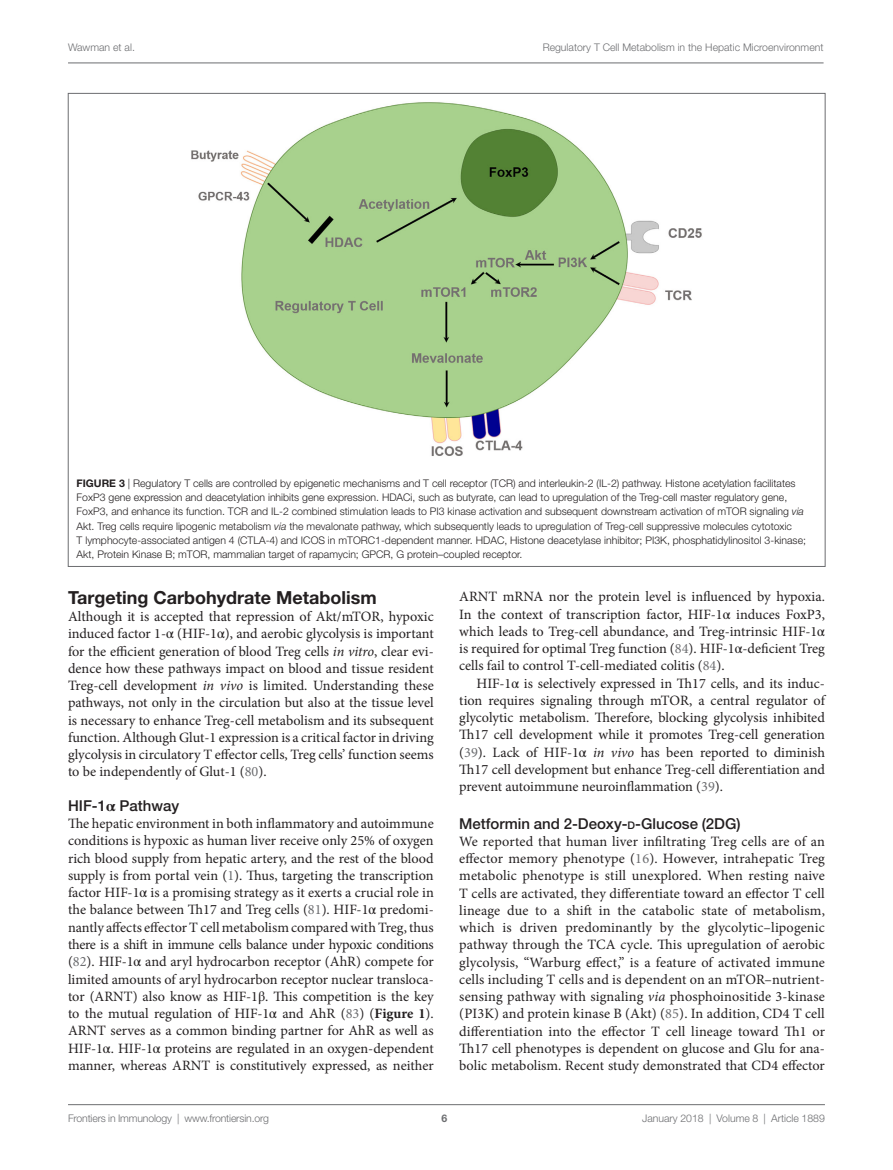
<style>
.page{position:relative;width:893px;height:1170px;background:#fff}
.page>*{position:absolute;margin:0;border:0;box-sizing:border-box;transform-origin:0 0}
.t1{font:700 18px "Helvetica Neue LT Std";color:#231f20}
.t2{font:500 15px "Helvetica Neue LT Std";color:#231f20}
.t3{font:14.25px/17.2px "Minion Pro";color:#231f20;text-align:justify}
.t4{font:300 10.5px/14.2px "Helvetica Neue LT Std";color:#231f20}
.t5{font:300 10.5px "Helvetica Neue LT Std";color:#6c6d70}
.t6{font:700 10.5px "Helvetica Neue LT Std";color:#6c6d70}
.s1{font-weight:700}
.s2{font-style:italic}
.s3{font-family:"STIX General"}
.s4{color:#6c6d70}
.s5{font-family:"STIX General";font-weight:700}
.s6{font-size:10.5px}
</style>
<div class="page">
<img style="left:191px;top:102px;width:511px;height:354px">
<hr style="left:68px;top:63px;width:756px;height:1px;background:#6c6d70">
<hr style="left:68px;top:1104px;width:757px;height:1px;background:#6c6d70">
<p class="t5" style="left:68px;top:41px;width:68px">Wawman et al.</p>
<p class="t5" style="left:543px;top:41px;width:282px">Regulatory T Cell Metabolism in the Hepatic Microenvironment</p>
<p class="t4" style="left:77px;top:475px;width:731px"><span class="s1">FIGURE 3</span> | Regulatory T cells are controlled by epigenetic mechanisms and T cell receptor (TCR) and interleukin-2 (IL-2) pathway. Histone acetylation facilitates FoxP3 gene expression and deacetylation inhibits gene expression. HDACi, such as butyrate, can lead to upregulation of the Treg-cell master regulatory gene, FoxP3, and enhance its function. TCR and IL-2 combined stimulation leads to PI3 kinase activation and subsequent downstream activation of mTOR signaling <span class="s2">via </span>Akt. Treg cells require lipogenic metabolism <span class="s2">via</span> the mevalonate pathway, which subsequently leads to upregulation of Treg-cell suppressive molecules cytotoxic<br>T lymphocyte-associated antigen 4 (CTLA-4) and ICOS in mTORC1-dependent manner. HDAC, Histone deacetylase inhibitor; PI3K, phosphatidylinositol 3-kinase; Akt, Protein Kinase B; mTOR, mammalian target of rapamycin; GPCR, G protein–coupled receptor.</p>
<p class="t1" style="left:68px;top:586px;width:310px">Targeting Carbohydrate Metabolism</p>
<p class="t3" style="left:68px;top:608px;width:367px">Although it is accepted that repression of Akt/mTOR, hypoxic induced factor 1-<span class="s3">α</span> (HIF-1<span class="s3">α</span>), and aerobic glycolysis is important for the efficient generation of blood Treg cells <span class="s2">in vitro</span>, clear evi&shy;dence how these pathways impact on blood and tissue resident Treg-cell development <span class="s2">in vivo</span> is limited. Understanding these pathways, not only in the circulation but also at the tissue level is necessary to enhance Treg-cell metabolism and its subsequent function. Although Glut-1 expression is a critical factor in driving glycolysis in circulatory T effector cells, Treg cells’ function seems to be independently of Glut-1 (<span class="s4">80</span>).</p>
<p class="t2" style="left:68px;top:796px;width:113px">HIF-1<span class="s5">α</span> Pathway</p>
<p class="t3" style="left:68px;top:815px;width:367px">The hepatic environment in both inflammatory and autoimmune conditions is hypoxic as human liver receive only 25% of oxygen rich blood supply from hepatic artery, and the rest of the blood supply is from portal vein (<span class="s4">1</span>). Thus, targeting the transcription factor HIF-1<span class="s3">α</span> is a promising strategy as it exerts a crucial role in the balance between Th17 and Treg cells (<span class="s4">81</span>). HIF-1<span class="s3">α</span> predomi&shy;nantly affects effector T cell metabolism compared with Treg, thus there is a shift in immune cells balance under hypoxic conditions (<span class="s4">82</span>). HIF-1<span class="s3">α</span> and aryl hydrocarbon receptor (AhR) compete for limited amounts of aryl hydrocarbon receptor nuclear transloca&shy;tor (ARNT) also know as HIF-1<span class="s3">β</span>. This competition is the key to the mutual regulation of HIF-1<span class="s3">α</span> and AhR (<span class="s4">83</span>) (<span class="s1">Figure 1</span>).<br>ARNT serves as a common binding partner for AhR as well as HIF-1<span class="s3">α</span>. HIF-1<span class="s3">α</span> proteins are regulated in an oxygen-dependent manner, whereas ARNT is constitutively expressed, as neither</p>
<p class="t3" style="left:459px;top:588px;width:367px">ARNT mRNA nor the protein level is influenced by hypoxia.<br>In the context of transcription factor, HIF-1<span class="s3">α</span> induces FoxP3, which leads to Treg-cell abundance, and Treg-intrinsic HIF-1<span class="s3">α </span>is required for optimal Treg function (<span class="s4">84</span>). HIF-1<span class="s3">α</span>-deficient Treg cells fail to control T-cell-mediated colitis (<span class="s4">84</span>).</p>
<p class="t3" style="left:459px;top:674px;width:367px;text-indent:17px">HIF-1<span class="s3">α</span> is selectively expressed in Th17 cells, and its induc&shy;tion requires signaling through mTOR, a central regulator of glycolytic metabolism. Therefore, blocking glycolysis inhibited Th17 cell development while it promotes Treg-cell generation (<span class="s4">39</span>). Lack of HIF-1<span class="s3">α</span> <span class="s2">in vivo</span> has been reported to diminish Th17 cell development but enhance Treg-cell differentiation and prevent autoimmune neuroinflammation (<span class="s4">39</span>).</p>
<p class="t2" style="left:459px;top:814px;width:283px">Metformin and 2-Deoxy-<span class="s6">d</span>-Glucose (2DG)</p>
<p class="t3" style="left:459px;top:832px;width:367px">We reported that human liver infiltrating Treg cells are of an effector memory phenotype (<span class="s4">16</span>). However, intrahepatic Treg metabolic phenotype is still unexplored. When resting naive T cells are activated, they differentiate toward an effector T cell lineage due to a shift in the catabolic state of metabolism, which is driven predominantly by the glycolytic–lipogenic pathway through the TCA cycle. This upregulation of aerobic glycolysis, “Warburg effect,” is a feature of activated immune cells including T cells and is dependent on an mTOR–nutrient&shy;sensing pathway with signaling <span class="s2">via</span> phosphoinositide 3-kinase (PI3K) and protein kinase B (Akt) (<span class="s4">85</span>). In addition, CD4 T cell differentiation into the effector T cell lineage toward Th1 or Th17 cell phenotypes is dependent on glucose and Glu for ana&shy;bolic metabolism. Recent study demonstrated that CD4 effector</p>
<p class="t5" style="left:68px;top:1111px;width:203px">Frontiers in Immunology | www.frontiersin.org</p>
<p class="t5" style="left:642px;top:1111px;width:184px">January 2018 | Volume 8 | Article 1889</p>
<p class="t6" style="left:441px;top:1111px;width:7px">6</p>
</div>
